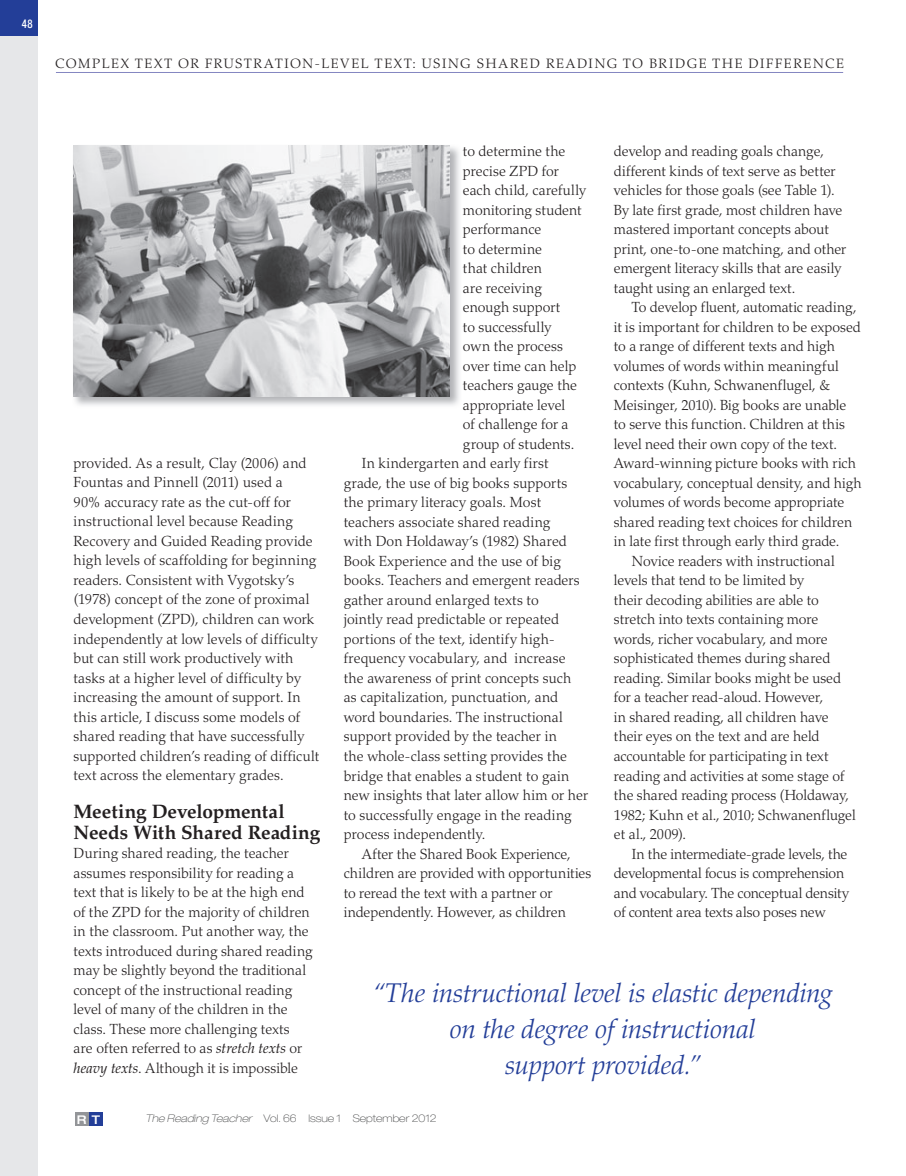
<style>
.page{position:relative;width:906px;height:1176px;background:#fff}
.page>*{position:absolute;margin:0;border:0;box-sizing:border-box;transform-origin:0 0}
.t1{font:italic 300 27px/36px "Palatino LT Std";color:#233e98;text-align:center}
.t2{font:700 19.5px/21px "Palatino LT Std";letter-spacing:-.005em;color:#231f20}
.t3{font:300 14.7px/19.5px "Palatino LT Std";letter-spacing:.005em;color:#231f20}
.t4{font:300 14.7px "Palatino LT Std";letter-spacing:-.015em;color:#231f20}
.t5{font:300 14.7px "Palatino LT Std";letter-spacing:-.02em;color:#231f20}
.t6{font:300 13.5px "Palatino LT Std";letter-spacing:.125em;color:#231f20}
.t7{font:500 condensed 12px "Helvetica Neue LT Std";color:#fff;scale:.9 1}
.t8{font:500 expanded 12px "Helvetica Neue LT Std";color:#fff}
.t9{font:100 expanded 10.5px "Helvetica Neue LT Std";color:#4b4c4d}
.s1{font-weight:400;font-style:italic}
.s2{font-style:italic}
</style>
<div class="page">
<hr style="left:56px;top:72px;width:787px;height:1px;background:#8587c1">
<div style="left:0;top:0;width:37px;height:1175px;background:#e6e7e9"></div>
<div style="left:0;top:0;width:37px;height:36px;background:#233e98"></div>
<div style="left:75px;top:1112px;width:13px;height:14px;background:#939598"></div>
<div style="left:89px;top:1112px;width:14px;height:14px;background:#233e98"></div>
<img style="left:73px;top:145px;width:387px;height:261px">
<img style="left:73px;top:145px;width:376px;height:251px">
<p class="t7" style="left:22px;top:19px;width:13px">48</p>
<p class="t6" style="left:55px;top:58px;width:790px">COMPLEX TEXT OR FRUSTRATION-LEVEL TEXT: USING SHARED READING TO BRIDGE THE DIFFERENCE</p>
<p class="t3" style="left:73px;top:455px;width:247px">provided. As a result, Clay (2006) and Fountas and Pinnell (2011) used a<br>90% accuracy rate as the cut-off for instructional level because Reading Recovery and Guided Reading provide high levels of scaffolding for beginning readers. Consistent with Vygotsky’s (1978) concept of the zone of proximal development (ZPD), children can work independently at low levels of difficulty but can still work productively with tasks at a higher level of difficulty by increasing the amount of support. In this article, I discuss some models of shared reading that have successfully supported children’s reading of difficult text across the elementary grades.</p>
<h2 class="t2" style="left:73px;top:802px;width:248px">Meeting Developmental<br>Needs With Shared Reading</h2>
<p class="t3" style="left:73px;top:845px;width:240px">During shared reading, the teacher assumes responsibility for reading a text that is likely to be at the high end of the ZPD for the majority of children in the classroom. Put another way, the texts introduced during shared reading may be slightly beyond the traditional concept of the instructional reading level of many of the children in the class. These more challenging texts are often referred to as <span class="s1">stretch texts</span> or <span class="s1">heavy texts</span>. Although it is impossible</p>
<p class="t3" style="left:463px;top:143px;width:104px">to determine the</p>
<p class="t3" style="left:463px;top:163px;width:97px">precise ZPD for</p>
<p class="t3" style="left:463px;top:182px;width:125px">each child, carefully</p>
<p class="t3" style="left:463px;top:202px;width:120px">monitoring student</p>
<p class="t3" style="left:463px;top:221px;width:80px">performance</p>
<p class="t3" style="left:463px;top:241px;width:80px">to determine</p>
<p class="t3" style="left:463px;top:260px;width:81px">that children</p>
<p class="t3" style="left:463px;top:280px;width:80px">are receiving</p>
<p class="t3" style="left:463px;top:299px;width:99px">enough support</p>
<p class="t3" style="left:463px;top:319px;width:90px">to successfully</p>
<p class="t3" style="left:463px;top:338px;width:101px">own the process</p>
<p class="t3" style="left:463px;top:358px;width:115px">over time can help</p>
<p class="t3" style="left:463px;top:377px;width:116px">teachers gauge the</p>
<p class="t3" style="left:463px;top:397px;width:104px">appropriate level</p>
<p class="t3" style="left:463px;top:416px;width:107px">of challenge for a</p>
<p class="t3" style="left:463px;top:436px;width:113px">group of students.</p>
<p class="t3" style="left:361px;top:455px;width:188px">In kindergarten and early first</p>
<p class="t3" style="left:343px;top:475px;width:225px">grade, the use of big books supports</p>
<p class="t3" style="left:343px;top:494px;width:199px">the primary literacy goals. Most</p>
<p class="t3" style="left:343px;top:514px;width:208px">teachers associate shared reading</p>
<p class="t3" style="left:343px;top:533px;width:225px">with Don Holdaway’s (1982) Shared</p>
<p class="t3" style="left:343px;top:553px;width:218px">Book Experience and the use of big</p>
<p class="t3" style="left:343px;top:572px;width:237px">books. Teachers and emergent readers</p>
<p class="t3" style="left:343px;top:592px;width:196px">gather around enlarged texts to</p>
<p class="t3" style="left:343px;top:611px;width:217px">jointly read predictable or repeated</p>
<p class="t3" style="left:343px;top:631px;width:213px">portions of the text, identify high-</p>
<p class="t3" style="left:343px;top:650px;width:223px">frequency vocabulary, and increase</p>
<p class="t3" style="left:343px;top:670px;width:229px">the awareness of print concepts such</p>
<p class="t3" style="left:343px;top:689px;width:216px">as capitalization, punctuation, and</p>
<p class="t3" style="left:343px;top:709px;width:221px">word boundaries. The instructional</p>
<p class="t3" style="left:343px;top:728px;width:215px">support provided by the teacher in</p>
<p class="t3" style="left:343px;top:748px;width:225px">the whole-class setting provides the</p>
<p class="t3" style="left:343px;top:767px;width:227px">bridge that enables a student to gain</p>
<p class="t3" style="left:343px;top:787px;width:246px">new insights that later allow him or her</p>
<p class="t3" style="left:343px;top:806px;width:229px">to successfully engage in the reading</p>
<p class="t3" style="left:343px;top:826px;width:143px">process independently.</p>
<p class="t3" style="left:361px;top:845px;width:210px">After the Shared Book Experience,</p>
<p class="t3" style="left:343px;top:865px;width:249px">children are provided with opportunities</p>
<p class="t3" style="left:343px;top:884px;width:210px">to reread the text with a partner or</p>
<p class="t3" style="left:343px;top:904px;width:224px">independently. However, as children</p>
<p class="t3" style="left:613px;top:143px;width:234px">develop and reading goals change, different kinds of text serve as better vehicles for those goals (see Table 1).<br>By late first grade, most children have mastered important concepts about print, one-to-one matching, and other emergent literacy skills that are easily taught using an enlarged text.</p>
<p class="t3" style="left:631px;top:299px;width:226px">To develop fluent, automatic reading,</p>
<p class="t3" style="left:613px;top:319px;width:248px">it is important for children to be exposed</p>
<p class="t3" style="left:613px;top:338px;width:222px">to a range of different texts and high</p>
<p class="t3" style="left:613px;top:358px;width:226px">volumes of words within meaningful</p>
<p class="t3" style="left:613px;top:377px;width:218px">contexts (Kuhn, Schwanenflugel, &amp;</p>
<p class="t3" style="left:613px;top:397px;width:234px">Meisinger, 2010). Big books are unable</p>
<p class="t3" style="left:613px;top:416px;width:233px">to serve this function. Children at this</p>
<p class="t3" style="left:613px;top:436px;width:224px">level need their own copy of the text.</p>
<p class="t3" style="left:613px;top:455px;width:243px">Award-winning picture books with rich</p>
<p class="t3" style="left:613px;top:475px;width:249px">vocabulary, conceptual density, and high</p>
<p class="t3" style="left:613px;top:494px;width:232px">volumes of words become appropriate</p>
<p class="t3" style="left:613px;top:514px;width:240px">shared reading text choices for children</p>
<p class="t3" style="left:613px;top:533px;width:227px">in late first through early third grade.</p>
<p class="t3" style="left:631px;top:553px;width:204px">Novice readers with instructional</p>
<p class="t3" style="left:613px;top:572px;width:191px">levels that tend to be limited by</p>
<p class="t3" style="left:613px;top:592px;width:206px">their decoding abilities are able to</p>
<p class="t3" style="left:613px;top:611px;width:206px">stretch into texts containing more</p>
<p class="t3" style="left:613px;top:631px;width:215px">words, richer vocabulary, and more</p>
<p class="t3" style="left:613px;top:650px;width:218px">sophisticated themes during shared</p>
<p class="t3" style="left:613px;top:670px;width:229px">reading. Similar books might be used</p>
<p class="t3" style="left:613px;top:689px;width:211px">for a teacher read-aloud. However,</p>
<p class="t3" style="left:613px;top:709px;width:216px">in shared reading, all children have</p>
<p class="t3" style="left:613px;top:728px;width:207px">their eyes on the text and are held</p>
<p class="t3" style="left:613px;top:748px;width:216px">accountable for participating in text</p>
<p class="t3" style="left:613px;top:767px;width:232px">reading and activities at some stage of</p>
<p class="t3" style="left:613px;top:787px;width:236px">the shared reading process (Holdaway,</p>
<p class="t3" style="left:613px;top:806px;width:243px">1982; Kuhn et al., 2010; Schwanenflugel</p>
<p class="t3" style="left:613px;top:826px;width:74px">et al., 2009).</p>
<p class="t4" style="left:631px;top:847px;width:217px">In the intermediate-grade levels, the</p>
<p class="t5" style="left:613px;top:867px;width:232px">developmental focus is comprehension</p>
<p class="t3" style="left:613px;top:884px;width:237px">and vocabulary. The conceptual density</p>
<p class="t4" style="left:613px;top:906px;width:213px">of content area texts also poses new</p>
<h1 class="t1" style="left:373px;top:977px;width:459px">“The instructional level is elastic depending on the degree of instructional<br>support provided.”</h1>
<p class="t8" style="left:77px;top:1114px;width:25px">R T</p>
<p class="t9" style="left:145px;top:1114px;width:292px"><span class="s2">The Reading Teacher</span> Vol. 66 Issue 1 September 2012</p>
</div>
